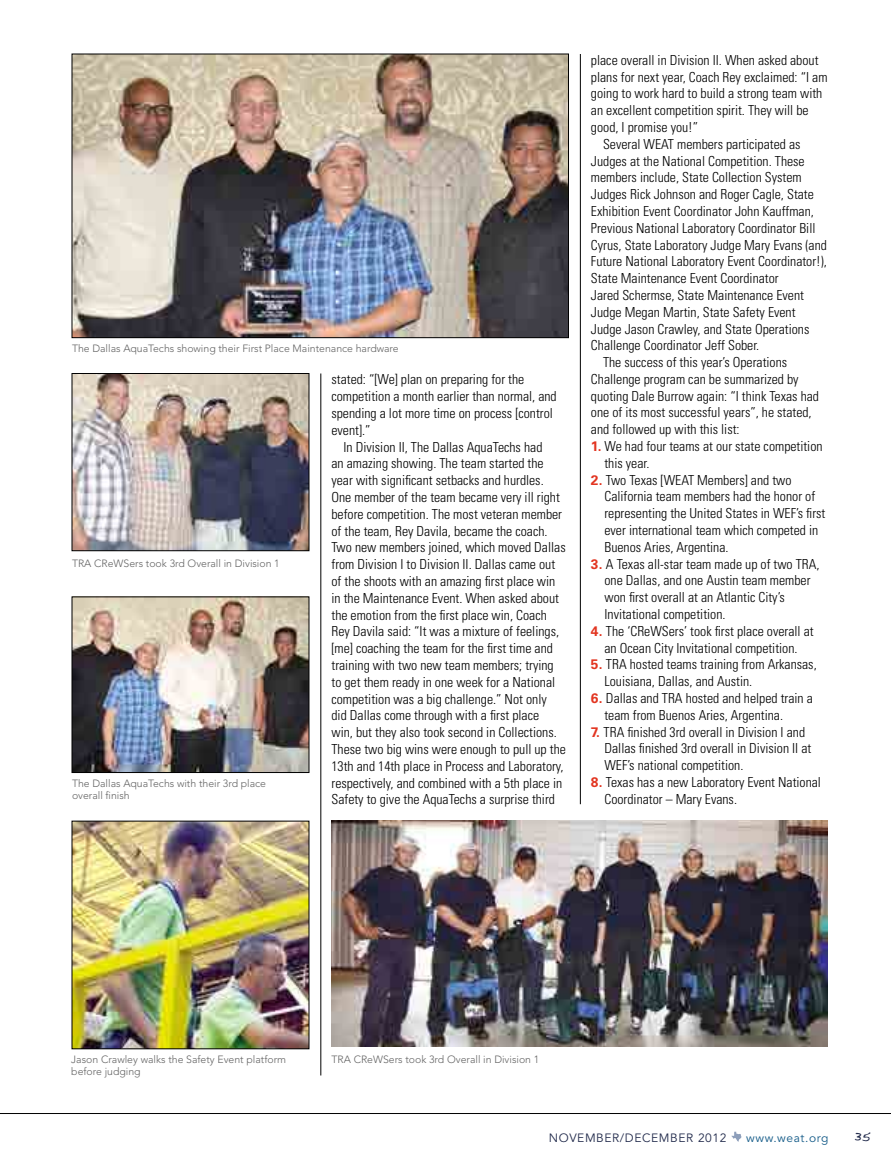
<style>
.page{position:relative;width:891px;height:1161px;background:#fff}
.page>*{position:absolute;margin:0;border:0;box-sizing:border-box;transform-origin:0 0}
.t1{font:16.5px "Handwriting Dakota";color:#212a4b}
.t2{font:300 condensed 13.8px/16.8px "Univers";color:#000}
.t3{font:12px "Avenir";letter-spacing:.05em;color:#212a4b}
.t4{font:12px "Avenir";color:#145b88}
.t5{font:300 10.5px/12px "Avenir";color:#636363}
.s1{font-weight:700;font-stretch:normal;color:#e23521}
</style>
<div class="page">
<img style="left:74px;top:56px;width:493px;height:280px">
<div style="left:72px;top:54px;width:497px;height:284px;border:1px solid #000"></div>
<img style="left:74px;top:599px;width:233px;height:172px">
<div style="left:72px;top:597px;width:237px;height:176px;border:1px solid #000"></div>
<img style="left:332px;top:821px;width:496px;height:226px">
<img style="left:74px;top:375px;width:233px;height:174px">
<div style="left:72px;top:373px;width:237px;height:178px;border:1px solid #000"></div>
<img style="left:74px;top:823px;width:233px;height:224px">
<div style="left:72px;top:821px;width:237px;height:228px;border:1px solid #000"></div>
<hr style="left:0;top:1113px;width:891px;height:1px;background:#000">
<svg style="left:731px;top:1132px;width:10px;height:10px"></svg>
<hr style="left:580px;top:54px;width:1px;height:750px;background:#000">
<hr style="left:321px;top:374px;width:1px;height:702px;background:#000">
<p class="t5" style="left:72px;top:342px;width:328px">The Dallas AquaTechs showing their First Place Maintenance hardware</p>
<p class="t5" style="left:72px;top:557px;width:209px">TRA CReWSers took 3rd Overall in Division 1</p>
<p class="t5" style="left:72px;top:778px;width:196px">The Dallas AquaTechs with their 3rd place overall finish</p>
<p class="t2" style="left:332px;top:371px;width:227px">stated: “[We] plan on preparing for the competition a month earlier than normal, and spending a lot more time on process [control event].”</p>
<p class="t2" style="left:332px;top:438px;width:236px;text-indent:12px">In Division II, The Dallas AquaTechs had<br>an amazing showing. The team started the year with significant setbacks and hurdles.<br>One member of the team became very ill right before competition. The most veteran member of the team, Rey Davila, became the coach.<br>Two new members joined, which moved Dallas from Division I to Division II. Dallas came out of the shoots with an amazing first place win in the Maintenance Event. When asked about the emotion from the first place win, Coach Rey Davila said: “It was a mixture of feelings, [me] coaching the team for the first time and training with two new team members; trying to get them ready in one week for a National competition was a big challenge.” Not only<br>did Dallas come through with a first place<br>win, but they also took second in Collections.<br>These two big wins were enough to pull up the 13th and 14th place in Process and Laboratory, respectively, and combined with a 5th place in Safety to give the AquaTechs a surprise third</p>
<p class="t2" style="left:591px;top:52px;width:229px">place overall in Division II. When asked about</p>
<p class="t2" style="left:591px;top:68px;width:238px">plans for next year, Coach Rey exclaimed: “I am</p>
<p class="t2" style="left:591px;top:85px;width:233px">going to work hard to build a strong team with</p>
<p class="t2" style="left:591px;top:102px;width:219px">an excellent competition spirit. They will be</p>
<p class="t2" style="left:591px;top:119px;width:109px">good, I promise you!”</p>
<p class="t2" style="left:603px;top:136px;width:199px">Several WEAT members participated as</p>
<p class="t2" style="left:591px;top:152px;width:215px">Judges at the National Competition. These</p>
<p class="t2" style="left:591px;top:169px;width:212px">members include, State Collection System</p>
<p class="t2" style="left:591px;top:186px;width:224px">Judges Rick Johnson and Roger Cagle, State</p>
<p class="t2" style="left:591px;top:203px;width:224px">Exhibition Event Coordinator John Kauffman,</p>
<p class="t2" style="left:591px;top:219px;width:226px">Previous National Laboratory Coordinator Bill</p>
<p class="t2" style="left:591px;top:236px;width:238px">Cyrus, State Laboratory Judge Mary Evans (and</p>
<p class="t2" style="left:591px;top:253px;width:238px">Future National Laboratory Event Coordinator!),</p>
<p class="t2" style="left:591px;top:270px;width:189px">State Maintenance Event Coordinator</p>
<p class="t2" style="left:591px;top:287px;width:215px">Jared Schermse, State Maintenance Event</p>
<p class="t2" style="left:591px;top:303px;width:206px">Judge Megan Martin, State Safety Event</p>
<p class="t2" style="left:591px;top:320px;width:220px">Judge Jason Crawley, and State Operations</p>
<p class="t2" style="left:591px;top:337px;width:170px">Challenge Coordinator Jeff Sober.</p>
<p class="t2" style="left:603px;top:354px;width:186px">The success of this year’s Operations</p>
<p class="t2" style="left:591px;top:371px;width:209px">Challenge program can be summarized by</p>
<p class="t2" style="left:591px;top:387px;width:230px">quoting Dale Burrow again: “I think Texas had</p>
<p class="t2" style="left:591px;top:404px;width:222px">one of its most successful years”, he stated,</p>
<p class="t2" style="left:591px;top:421px;width:150px">and followed up with this list:</p>
<p class="t2" style="left:604px;top:438px;width:220px;text-indent:-13px"><span class="s1">1.</span> We had four teams at our state competition this year.</p>
<p class="t2" style="left:604px;top:471px;width:222px;text-indent:-13px"><span class="s1">2.</span> Two Texas [WEAT Members] and two California team members had the honor of representing the United States in WEF’s first ever international team which competed in Buenos Aries, Argentina.</p>
<p class="t2" style="left:604px;top:555px;width:217px;text-indent:-13px"><span class="s1">3.</span> A Texas all-star team made up of two TRA, one Dallas, and one Austin team member won first overall at an Atlantic City’s Invitational competition.</p>
<p class="t2" style="left:591px;top:623px;width:224px;text-align:center"><span class="s1">4.</span> The ‘CReWSers’ took first place overall at an Ocean City Invitational competition.</p>
<p class="t2" style="left:604px;top:656px;width:214px;text-indent:-13px"><span class="s1">5.</span> TRA hosted teams training from Arkansas,<br>Louisiana, Dallas, and Austin.</p>
<p class="t2" style="left:604px;top:690px;width:210px;text-indent:-13px"><span class="s1">6.</span> Dallas and TRA hosted and helped train a team from Buenos Aries, Argentina.</p>
<p class="t2" style="left:604px;top:723px;width:208px;text-indent:-13px"><span class="s1">7.</span> TRA finished 3rd overall in Division I and<br>Dallas finished 3rd overall in Division II at<br>WEF’s national competition.</p>
<p class="t2" style="left:604px;top:774px;width:218px;text-indent:-13px"><span class="s1">8.</span> Texas has a new Laboratory Event National<br>Coordinator – Mary Evans.</p>
<p class="t5" style="left:71px;top:1054px;width:216px">Jason Crawley walks the Safety Event platform before judging</p>
<p class="t5" style="left:332px;top:1053px;width:209px">TRA CReWSers took 3rd Overall in Division 1</p>
<p class="t3" style="left:549px;top:1131px;width:179px">NOVEMBER/DECEMBER 2012</p>
<p class="t4" style="left:746px;top:1131px;width:84px">WWW.WEAT.ORG</p>
<p class="t1" style="left:854px;top:1124px;width:18px">35</p>
</div>
